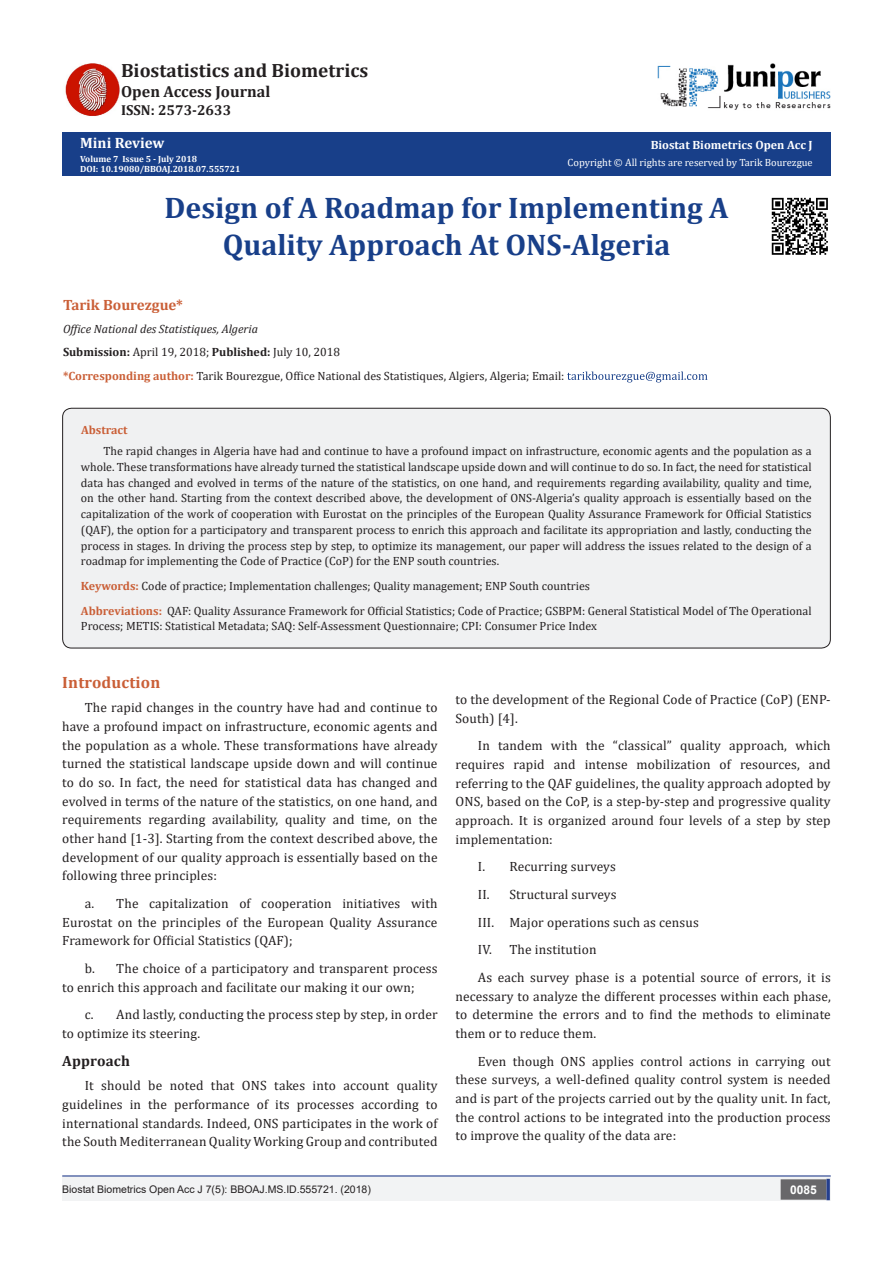
<style>
.page{position:relative;width:893px;height:1263px;background:#fff}
.page>*{position:absolute;margin:0;border:0;box-sizing:border-box;transform-origin:0 0}
.t1{font:700 29.85px "Cambria";color:#183f89}
.t2{font:700 19.2px "Cambria";color:#231f20}
.t3{font:700 16.5px "Cambria";letter-spacing:.01em;color:#ca5f37}
.t4{font:700 16.05px "Cambria";color:#231f20}
.t5{font:700 15px "Cambria";color:#ca5f37}
.t6{font:700 15px "Cambria";color:#fff}
.t7{font:700 15px "Cambria";letter-spacing:.01em;color:#231f20}
.t8{font:700 14.4px "Cambria";color:#231f20}
.t9{font:13.5px/18.8px "Cambria";letter-spacing:.01em;color:#231f20;text-align:justify}
.t10{font:12px/15.8px "Cambria";color:#231f20;text-align:justify}
.t11{font:italic 12px "Cambria";color:#231f20}
.t12{font:700 12px "Cambria";color:#fff}
.t13{font:700 12px "Cambria";color:#ca5f37}
.t14{font:700 12px "Arial";color:#fff}
.t15{font:10.5px "Arial";color:#231f20}
.t16{font:10.5px "Cambria";color:#fff}
.t17{font:700 9px "Cambria";color:#fff}
.s1{font-weight:700}
.s2{font-weight:700;color:#ca5f37}
</style>
<div class="page">
<svg style="left:567px;top:371px;width:140px;height:11px"></svg>
<div style="left:62px;top:1176px;width:441px;height:25px;background:#f2f3f4"></div>
<div style="left:503px;top:1176px;width:328px;height:25px;background:#f2f3f4"></div>
<div style="left:781px;top:1180px;width:45px;height:19px;background:#68676a"></div>
<div style="left:781px;top:1179px;width:45px;height:21px;border:2px solid #68676a"></div>
<svg style="left:826px;top:1179px;width:4px;height:21px"></svg>
<hr style="left:62px;top:1175px;width:769px;height:1px;background:#253f8e">
<div style="left:63px;top:408px;width:767px;height:240px;background:#f0f1f2;border-radius:9px"></div>
<div style="left:62px;top:408px;width:769px;height:240px;border:1px solid #231f20;border-radius:9px"></div>
<div style="left:62px;top:133px;width:769px;height:43px;background:#183f89"></div>
<img style="left:658px;top:63px;width:173px;height:47px">
<img style="left:65px;top:63px;width:55px;height:53px">
<img style="left:771px;top:197px;width:57px;height:58px">
<p class="t2" style="left:121px;top:57px;width:249px">Biostatistics and Biometrics</p>
<p class="t4" style="left:121px;top:80px;width:151px">Open Access Journal</p>
<p class="t8" style="left:121px;top:100px;width:112px">ISSN: 2573-2633</p>
<p class="t6" style="left:80px;top:132px;width:86px">Mini Review</p>
<p class="t17" style="left:80px;top:152px;width:118px">Volume 7 Issue 5 - July 2018</p>
<p class="t17" style="left:80px;top:163px;width:162px">DOI: 10.19080/BBOAJ.2018.07.555721</p>
<p class="t12" style="left:651px;top:137px;width:164px">Biostat Biometrics Open Acc J</p>
<p class="t16" style="left:568px;top:156px;width:247px">Copyright © All rights are reserved by Tarik Bourezgue</p>
<p class="t1" style="left:164px;top:186px;width:566px">Design of A Roadmap for Implementing A</p>
<p class="t1" style="left:223px;top:224px;width:449px">Quality Approach At ONS-Algeria</p>
<p class="t5" style="left:63px;top:294px;width:122px">Tarik Bourezgue*</p>
<p class="t11" style="left:63px;top:320px;width:196px">Office National des Statistiques, Algeria</p>
<p class="t10" style="left:63px;top:344px;width:279px"><span class="s1">Submission:</span> April 19, 2018; <span class="s1">Published:</span> July 10, 2018</p>
<p class="t10" style="left:63px;top:368px;width:503px"><span class="s2">*Corresponding author:</span> Tarik Bourezgue, Office National des Statistiques, Algiers, Algeria; Email:</p>
<p class="t13" style="left:81px;top:421px;width:48px">Abstract</p>
<p class="t10" style="left:81px;top:443px;width:732px;text-indent:22px">The rapid changes in Algeria have had and continue to have a profound impact on infrastructure, economic agents and the population as a whole. These transformations have already turned the statistical landscape upside down and will continue to do so. In fact, the need for statistical data has changed and evolved in terms of the nature of the statistics, on one hand, and requirements regarding availability, quality and time, on the other hand. Starting from the context described above, the development of ONS-Algeria’s quality approach is essentially based on the capitalization of the work of cooperation with Eurostat on the principles of the European Quality Assurance Framework for Official Statistics (QAF), the option for a participatory and transparent process to enrich this approach and facilitate its appropriation and lastly, conducting the process in stages. In driving the process step by step, to optimize its management, our paper will address the issues related to the design of a roadmap for implementing the Code of Practice (CoP) for the ENP south countries.</p>
<p class="t10" style="left:81px;top:578px;width:510px"><span class="s2">Keywords:</span> Code of practice; Implementation challenges; Quality management; ENP South countries</p>
<p class="t10" style="left:81px;top:603px;width:732px"><span class="s2">Abbreviations:</span> QAF: Quality Assurance Framework for Official Statistics; Code of Practice; GSBPM: General Statistical Model of The Operational<br>Process; METIS: Statistical Metadata; SAQ: Self-Assessment Questionnaire; CPI: Consumer Price Index</p>
<p class="t3" style="left:62px;top:670px;width:99px">Introduction</p>
<p class="t9" style="left:62px;top:698px;width:377px;text-indent:22px">The rapid changes in the country have had and continue to have a profound impact on infrastructure, economic agents and the population as a whole. These transformations have already turned the statistical landscape upside down and will continue to do so. In fact, the need for statistical data has changed and evolved in terms of the nature of the statistics, on one hand, and requirements regarding availability, quality and time, on the other hand [1-3]. Starting from the context described above, the development of our quality approach is essentially based on the following three principles:</p>
<p class="t9" style="left:62px;top:894px;width:377px;text-indent:22px">a. The capitalization of cooperation initiatives with Eurostat on the principles of the European Quality Assurance Framework for Official Statistics (QAF);</p>
<p class="t9" style="left:62px;top:959px;width:377px;text-indent:22px">b. The choice of a participatory and transparent process to enrich this approach and facilitate our making it our own;</p>
<p class="t9" style="left:62px;top:1005px;width:377px;text-indent:22px">c. And lastly, conducting the process step by step, in order to optimize its steering.</p>
<p class="t7" style="left:62px;top:1050px;width:69px">Approach</p>
<p class="t9" style="left:62px;top:1076px;width:377px;text-indent:22px">It should be noted that ONS takes into account quality guidelines in the performance of its processes according to international standards. Indeed, ONS participates in the work of the South Mediterranean Quality Working Group and contributed</p>
<p class="t9" style="left:455px;top:690px;width:377px">to the development of the Regional Code of Practice (CoP) (ENP-<br>South) [4].</p>
<p class="t9" style="left:455px;top:736px;width:377px;text-indent:22px">In tandem with the “classical” quality approach, which requires rapid and intense mobilization of resources, and referring to the QAF guidelines, the quality approach adopted by ONS, based on the CoP, is a step-by-step and progressive quality approach. It is organized around four levels of a step by step implementation:</p>
<p class="t9" style="left:478px;top:857px;width:139px">I. Recurring surveys</p>
<p class="t9" style="left:478px;top:885px;width:140px">II. Structural surveys</p>
<p class="t9" style="left:478px;top:912px;width:222px">III. Major operations such as census</p>
<p class="t9" style="left:478px;top:940px;width:120px">IV. The institution</p>
<p class="t9" style="left:455px;top:968px;width:377px;text-indent:22px">As each survey phase is a potential source of errors, it is necessary to analyze the different processes within each phase, to determine the errors and to find the methods to eliminate them or to reduce them.</p>
<p class="t9" style="left:455px;top:1051px;width:377px;text-indent:22px">Even though ONS applies control actions in carrying out these surveys, a well-defined quality control system is needed and is part of the projects carried out by the quality unit. In fact, the control actions to be integrated into the production process to improve the quality of the data are:</p>
<p class="t15" style="left:62px;top:1182px;width:310px">Biostat Biometrics Open Acc J 7(5): BBOAJ.MS.ID.555721. (2018)</p>
<p class="t14" style="left:790px;top:1181px;width:28px">0085</p>
</div>
